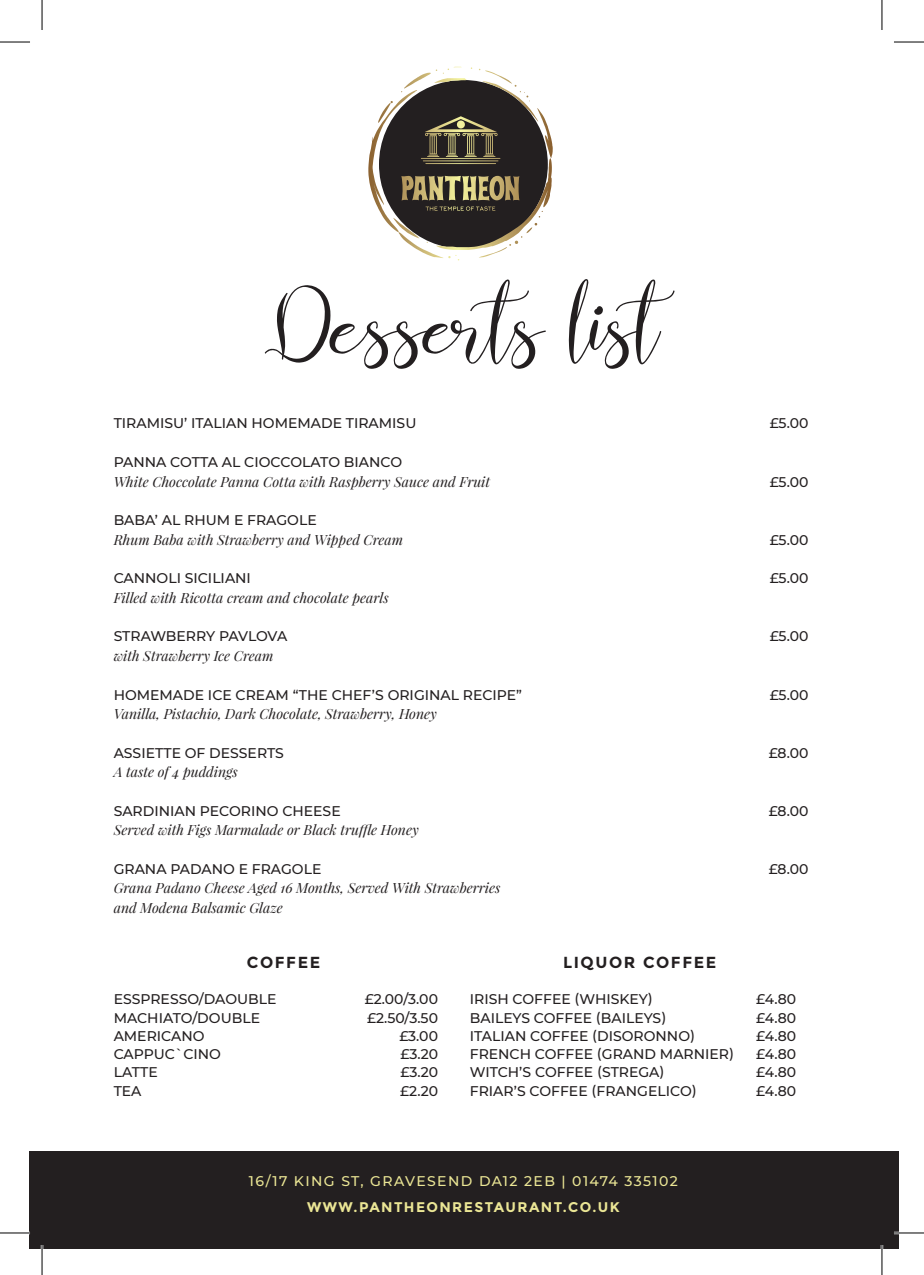
<style>
.page{position:relative;width:924px;height:1275px;background:#fff}
.page>*{position:absolute;margin:0;border:0;box-sizing:border-box;transform-origin:0 0}
.t1{font:120px "Almahira";color:#231f20}
.t2{font:700 16px "Montserrat";letter-spacing:.1em;color:#231f20}
.t3{font:500 14px "Montserrat";color:#231f20}
.t4{font:italic 14px/19.4px "Playfair Display";color:#231f20}
.t5{font:500 14px "Montserrat";letter-spacing:.1em;color:#ebe695}
.t6{font:700 14px "Montserrat";letter-spacing:.1em;color:#ebe695}
</style>
<div class="page">
<div style="left:29px;top:1150px;width:869px;height:98px;background:#231f20"></div>
<svg style="left:368px;top:67px;width:184px;height:193px"></svg>
<hr style="left:0;top:1231px;width:30px;height:3px;background:#fff">
<hr style="left:893px;top:1231px;width:30px;height:3px;background:#fff">
<hr style="left:41px;top:1245px;width:2px;height:30px;background:#fff">
<hr style="left:880px;top:1245px;width:2px;height:30px;background:#fff">
<hr style="left:0;top:42px;width:30px;height:1px;background:#000">
<hr style="left:893px;top:42px;width:30px;height:1px;background:#000">
<hr style="left:0;top:1232px;width:30px;height:1px;background:#000">
<hr style="left:893px;top:1232px;width:30px;height:1px;background:#000">
<hr style="left:42px;top:0;width:1px;height:30px;background:#000">
<hr style="left:42px;top:1245px;width:1px;height:30px;background:#000">
<hr style="left:881px;top:0;width:1px;height:30px;background:#000">
<hr style="left:881px;top:1245px;width:1px;height:30px;background:#000">
<h1 class="t1" style="left:264px;top:262px;width:396px">Desserts list</h1>
<p class="t3" style="left:114px;top:414px;width:304px">TIRAMISU’ ITALIAN HOMEMADE TIRAMISU</p>
<p class="t3" style="left:769px;top:414px;width:40px">£5.00</p>
<p class="t3" style="left:114px;top:452px;width:290px">PANNA COTTA AL CIOCCOLATO BIANCO</p>
<p class="t4" style="left:114px;top:471px;width:378px">White Choccolate Panna Cotta with Raspberry Sauce and Fruit</p>
<p class="t3" style="left:769px;top:472px;width:40px">£5.00</p>
<p class="t3" style="left:114px;top:510px;width:204px">BABA’ AL RHUM E FRAGOLE</p>
<p class="t4" style="left:114px;top:529px;width:291px">Rhum Baba with Strawberry and Wipped Cream</p>
<p class="t3" style="left:769px;top:530px;width:40px">£5.00</p>
<p class="t3" style="left:114px;top:568px;width:139px">CANNOLI SICILIANI</p>
<p class="t3" style="left:769px;top:568px;width:40px">£5.00</p>
<p class="t4" style="left:114px;top:587px;width:276px">Filled with Ricotta cream and chocolate pearls</p>
<p class="t3" style="left:114px;top:626px;width:175px">STRAWBERRY PAVLOVA</p>
<p class="t3" style="left:769px;top:626px;width:40px">£5.00</p>
<p class="t4" style="left:114px;top:645px;width:161px">with Strawberry Ice Cream</p>
<p class="t3" style="left:114px;top:685px;width:409px">HOMEMADE ICE CREAM “THE CHEF’S ORIGINAL RECIPE”</p>
<p class="t3" style="left:769px;top:685px;width:40px">£5.00</p>
<p class="t4" style="left:114px;top:703px;width:324px">Vanilla, Pistachio, Dark Chocolate, Strawberry, Honey</p>
<p class="t3" style="left:114px;top:743px;width:172px">ASSIETTE OF DESSERTS</p>
<p class="t3" style="left:768px;top:743px;width:41px">£8.00</p>
<p class="t4" style="left:114px;top:761px;width:126px">A taste of 4 puddings</p>
<p class="t3" style="left:114px;top:801px;width:228px">SARDINIAN PECORINO CHEESE</p>
<p class="t3" style="left:768px;top:801px;width:41px">£8.00</p>
<p class="t4" style="left:114px;top:820px;width:306px">Served with Figs Marmalade or Black truffle Honey</p>
<p class="t3" style="left:114px;top:859px;width:209px">GRANA PADANO E FRAGOLE</p>
<p class="t3" style="left:768px;top:859px;width:41px">£8.00</p>
<p class="t4" style="left:114px;top:878px;width:388px">Grana Padano Cheese Aged 16 Months, Served With Strawberries and Modena Balsamic Glaze</p>
<p class="t2" style="left:247px;top:952px;width:75px">COFFEE</p>
<p class="t3" style="left:114px;top:989px;width:164px">ESSPRESSO/DAOUBLE</p>
<p class="t3" style="left:364px;top:989px;width:75px">£2.00/3.00</p>
<p class="t3" style="left:114px;top:1007px;width:148px">MACHIATO/DOUBLE</p>
<p class="t3" style="left:367px;top:1007px;width:72px">£2.50/3.50</p>
<p class="t3" style="left:114px;top:1026px;width:92px">AMERICANO</p>
<p class="t3" style="left:399px;top:1026px;width:40px">£3.00</p>
<p class="t3" style="left:114px;top:1044px;width:109px">CAPPUC`CINO</p>
<p class="t3" style="left:400px;top:1044px;width:39px">£3.20</p>
<p class="t3" style="left:114px;top:1062px;width:46px">LATTE</p>
<p class="t3" style="left:400px;top:1062px;width:39px">£3.20</p>
<p class="t3" style="left:114px;top:1080px;width:29px">TEA</p>
<p class="t3" style="left:400px;top:1080px;width:39px">£2.20</p>
<p class="t2" style="left:563px;top:952px;width:155px">LIQUOR COFFEE</p>
<p class="t3" style="left:469px;top:989px;width:185px">IRISH COFFEE (WHISKEY)</p>
<p class="t3" style="left:755px;top:989px;width:41px">£4.80</p>
<p class="t3" style="left:469px;top:1007px;width:198px">BAILEYS COFFEE (BAILEYS)</p>
<p class="t3" style="left:755px;top:1007px;width:41px">£4.80</p>
<p class="t3" style="left:469px;top:1026px;width:227px">ITALIAN COFFEE (DISORONNO)</p>
<p class="t3" style="left:755px;top:1026px;width:41px">£4.80</p>
<p class="t3" style="left:469px;top:1044px;width:266px">FRENCH COFFEE (GRAND MARNIER)</p>
<p class="t3" style="left:755px;top:1044px;width:41px">£4.80</p>
<p class="t3" style="left:469px;top:1062px;width:196px">WITCH’S COFFEE (STREGA)</p>
<p class="t3" style="left:755px;top:1062px;width:41px">£4.80</p>
<p class="t3" style="left:469px;top:1080px;width:228px">FRIAR’S COFFEE (FRANGELICO)</p>
<p class="t3" style="left:755px;top:1080px;width:41px">£4.80</p>
<p class="t5" style="left:249px;top:1170px;width:430px">16/17 KING ST, GRAVESEND DA12 2EB | 01474 335102</p>
<p class="t6" style="left:307px;top:1198px;width:314px">WWW.PANTHEONRESTAURANT.CO.UK</p>
</div>
